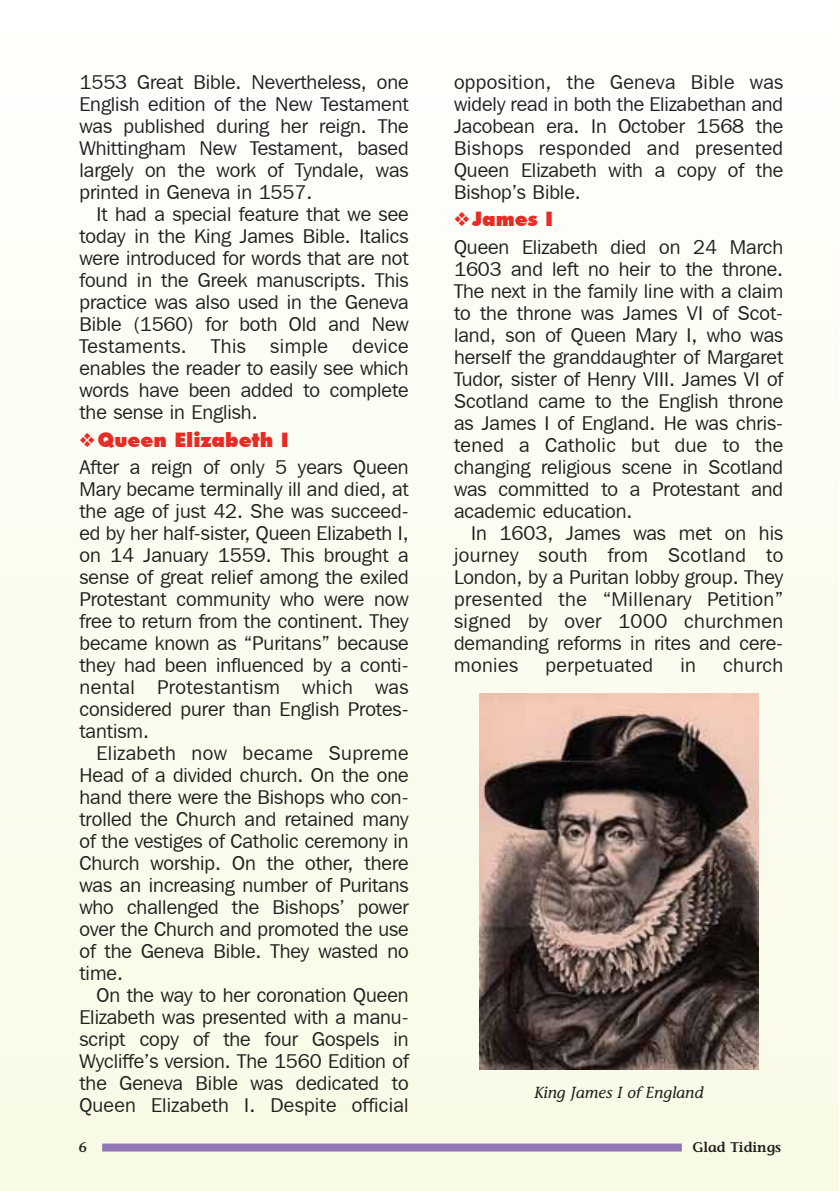
<style>
.page{position:relative;width:840px;height:1191px;background:#fff}
.page>*{position:absolute;margin:0;border:0;box-sizing:border-box;transform-origin:0 0}
.t1{font:20px/22px "Franklin Gothic IT Cby BT";color:#231f20;text-align:justify}
.t2{font:900 20px "Futura BT";color:#e82b25}
.t3{font:20px "Franklin Gothic IT Cby BT";letter-spacing:.025em;color:#231f20}
.t4{font:italic 16px "Stone Informal";color:#231f20}
.t5{font:600 14px "Stone Informal";color:#231f20}
</style>
<div class="page">
<div style="left:0;top:0;width:837px;height:1191px;background:#fcfcf1"></div>
<div style="left:102px;top:1143px;width:579px;height:8px;background:#9176b5"></div>
<img style="left:479px;top:693px;width:279px;height:376px">
<p class="t1" style="left:79px;top:71px;width:330px">1553 Great Bible. Nevertheless, one English edition of the New Testament was published during her reign. The Whittingham New Testament, based largely on the work of Tyndale, was printed in Geneva in 1557.</p>
<p class="t1" style="left:79px;top:203px;width:330px;text-indent:17px">It had a special feature that we see today in the King James Bible. Italics were introduced for words that are not found in the Greek manuscripts. This practice was also used in the Geneva Bible (1560) for both Old and New Testaments. This simple device enables the reader to easily see which words have been added to complete the sense in English.</p>
<p class="t2" style="left:79px;top:427px;width:211px">❖Queen Elizabeth I</p>
<p class="t1" style="left:79px;top:456px;width:330px">After a reign of only 5 years Queen Mary became terminally ill and died, at the age of just 42. She was succeed&shy;ed by her half-sister, Queen Elizabeth I, on 14 January 1559. This brought a sense of great relief among the exiled Protestant community who were now free to return from the continent. They became known as “Puritans” because they had been influenced by a conti&shy;nental Protestantism which was considered purer than English Protes&shy;tantism.</p>
<p class="t1" style="left:79px;top:742px;width:330px;text-indent:17px">Elizabeth now became Supreme Head of a divided church. On the one hand there were the Bishops who con&shy;trolled the Church and retained many of the vestiges of Catholic ceremony in Church worship. On the other, there was an increasing number of Puritans who challenged the Bishops’ power over the Church and promoted the use of the Geneva Bible. They wasted no time.</p>
<p class="t1" style="left:79px;top:984px;width:330px;text-indent:17px">On the way to her coronation Queen Elizabeth was presented with a manu&shy;script copy of the four Gospels in Wycliffe’s version. The 1560 Edition of the Geneva Bible was dedicated to Queen Elizabeth I. Despite official</p>
<p class="t1" style="left:454px;top:71px;width:330px">opposition, the Geneva Bible was widely read in both the Elizabethan and Jacobean era. In October 1568 the Bishops responded and presented Queen Elizabeth with a copy of the Bishop’s Bible.</p>
<p class="t2" style="left:454px;top:207px;width:101px">❖James I</p>
<p class="t1" style="left:454px;top:236px;width:330px">Queen Elizabeth died on 24 March 1603 and left no heir to the throne.<br>The next in the family line with a claim to the throne was James VI of Scot&shy;land, son of Queen Mary I, who was herself the granddaughter of Margaret Tudor, sister of Henry VIII. James VI of Scotland came to the English throne as James I of England. He was chris&shy;tened a Catholic but due to the changing religious scene in Scotland was committed to a Protestant and academic education.</p>
<p class="t1" style="left:454px;top:522px;width:330px;text-indent:17px">In 1603, James was met on his journey south from Scotland to London, by a Puritan lobby group. They presented the “Millenary Petition” signed by over 1000 churchmen demanding reforms in rites and cere&shy;monies</p>
<p class="t3" style="left:545px;top:653px;width:109px">perpetuated</p>
<p class="t1" style="left:680px;top:654px;width:17px">in</p>
<p class="t1" style="left:722px;top:654px;width:61px">church</p>
<p class="t4" style="left:533px;top:1085px;width:171px">King James I of England</p>
<p class="t5" style="left:79px;top:1142px;width:10px">6</p>
<p class="t5" style="left:692px;top:1142px;width:90px">Glad Tidings</p>
</div>
